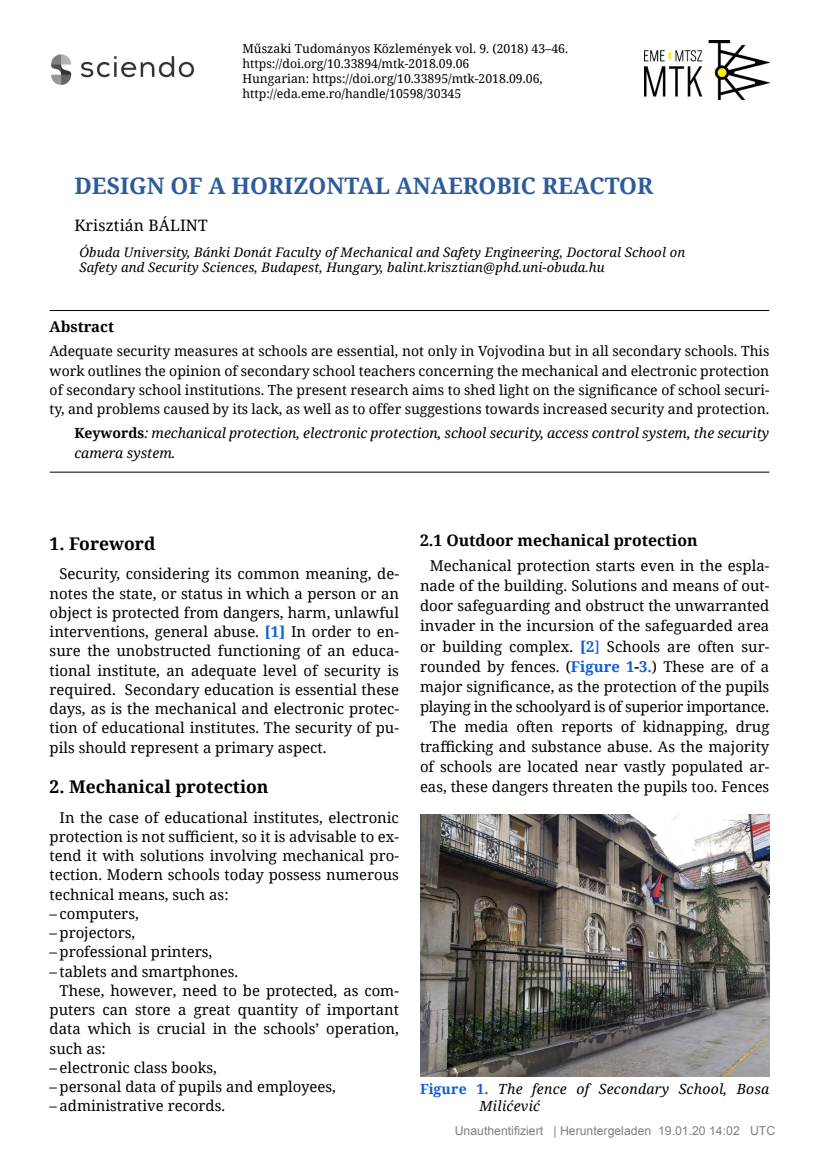
<style>
.page{position:relative;width:819px;height:1161px;background:#fff}
.page>*{position:absolute;margin:0;border:0;box-sizing:border-box;transform-origin:0 0}
.t1{font:700 22.75px "Noto Serif";color:#2c5c9c}
.t2{font:700 17.5px "Noto Serif";color:#000}
.t3{font:700 15.75px "Noto Serif";color:#000}
.t4{font:15.75px "Noto Serif";letter-spacing:.01em;color:#000}
.t5{font:14.88px/19.2px "Noto Serif";color:#000;text-align:justify}
.t6{font:700 14.88px "Noto Serif";color:#000}
.t7{font:14px/19.2px "Noto Serif";color:#000;text-align:justify}
.t8{font:italic 14px/19.2px "Noto Serif";color:#000}
.t9{font:italic 14px/17.5px "Noto Serif";letter-spacing:.02em;color:#000}
.t10{font:italic 13.12px/15.8px "Noto Serif";letter-spacing:.01em;color:#000}
.t11{font:12.25px/14.7px "Noto Serif";color:#000}
.t12{font:12.25px "Arial";color:#808080}
.s1{font-weight:700;font-style:normal}
.s2{font-weight:700;color:#0f5dd8}
.s3{color:#0f5dd8}
.s4{font-weight:700}
.s5{font-weight:700;font-style:normal;color:#0f5dd8}
</style>
<div class="page">
<hr style="left:50px;top:310px;width:719px;height:1px;background:#000">
<hr style="left:50px;top:472px;width:719px;height:1px;background:#000">
<img style="left:645px;top:40px;width:124px;height:59px">
<img style="left:420px;top:814px;width:349px;height:262px">
<img style="left:50px;top:54px;width:144px;height:31px">
<p class="t11" style="left:242px;top:41px;width:327px">Műszaki Tudományos Közlemények vol. 9. (2018) 43–46. https://doi.org/10.33894/mtk-2018.09.06<br>Hungarian: https://doi.org/10.33895/mtk-2018.09.06, http://eda.eme.ro/handle/10598/30345</p>
<h1 class="t1" style="left:74px;top:170px;width:580px">DESIGN OF A HORIZONTAL ANAEROBIC REACTOR</h1>
<p class="t4" style="left:74px;top:214px;width:135px">Krisztián BÁLINT</p>
<p class="t10" style="left:79px;top:244px;width:607px">Óbuda University, Bánki Donát Faculty of Mechanical and Safety Engineering, Doctoral School on<br>Safety and Security Sciences, Budapest, Hungary, balint.krisztian@phd.uni-obuda.hu</p>
<p class="t6" style="left:50px;top:316px;width:66px">Abstract</p>
<p class="t7" style="left:50px;top:341px;width:721px">Adequate security measures at schools are essential, not only in Vojvodina but in all secondary schools. This work outlines the opinion of secondary school teachers concerning the mechanical and electronic protection of secondary school institutions. The present research aims to shed light on the significance of school securi&shy;ty, and problems caused by its lack, as well as to offer suggestions towards increased security and protection.</p>
<p class="t8" style="left:74px;top:423px;width:696px"><span class="s1">Keywords</span>: mechanical protection, electronic protection, school security, access control system, the security camera system.</p>
<p class="t2" style="left:50px;top:531px;width:107px">1. Foreword</p>
<p class="t5" style="left:50px;top:564px;width:351px;text-indent:10px">Security, considering its common meaning, de&shy;notes the state, or status in which a person or an object is protected from dangers, harm, unlawful interventions, general abuse. <span class="s2">[1]</span> In order to en&shy;sure the unobstructed functioning of an educa&shy;tional institute, an adequate level of security is required. Secondary education is essential these days, as is the mechanical and electronic protec&shy;tion of educational institutes. The security of pu&shy;pils should represent a primary aspect.</p>
<p class="t2" style="left:50px;top:775px;width:220px">2. Mechanical protection</p>
<p class="t5" style="left:50px;top:807px;width:351px;text-indent:10px">In the case of educational institutes, electronic protection is not sufficient, so it is advisable to ex&shy;tend it with solutions involving mechanical pro&shy;tection. Modern schools today possess numerous technical means, such as:</p>
<p class="t5" style="left:50px;top:903px;width:91px">– computers,</p>
<p class="t5" style="left:50px;top:922px;width:87px">– projectors,</p>
<p class="t5" style="left:50px;top:942px;width:164px">– professional printers,</p>
<p class="t5" style="left:50px;top:961px;width:190px">– tablets and smartphones.</p>
<p class="t5" style="left:60px;top:980px;width:341px">These, however, need to be protected, as com-</p>
<p class="t5" style="left:50px;top:999px;width:351px">puters can store a great quantity of important</p>
<p class="t5" style="left:50px;top:1019px;width:351px">data which is crucial in the schools’ operation,</p>
<p class="t5" style="left:50px;top:1038px;width:58px">such as:</p>
<p class="t5" style="left:50px;top:1057px;width:169px">– electronic class books,</p>
<p class="t5" style="left:50px;top:1076px;width:288px">– personal data of pupils and employees,</p>
<p class="t5" style="left:50px;top:1096px;width:177px">– administrative records.</p>
<p class="t3" style="left:420px;top:529px;width:279px">2.1 Outdoor mechanical protection</p>
<p class="t5" style="left:420px;top:555px;width:351px;line-height:20.1px;text-align:right">Mechanical protection starts even in the espla&shy;nade of the building. Solutions and means of out&shy;door safeguarding and obstruct the unwarranted invader in the incursion of the safeguarded area or building complex. <span class="s2">[2</span><span class="s3">]</span> Schools are often sur&shy;rounded by fences. (<span class="s2">Figure 1</span><span class="s4">-</span><span class="s2">3.</span>) These are of a major significance, as the protection of the pupils playing in the schoolyard is of superior importance.<br>The media often reports of kidnapping, drug trafficking and substance abuse. As the majority of schools are located near vastly populated ar&shy;eas, these dangers threaten the pupils too. Fences</p>
<p class="t9" style="left:479px;top:1079px;width:291px;text-indent:-60px"><span class="s5">Figure 1.</span> The fence of Secondary School, Bosa<br>Milićević</p>
<p class="t12" style="left:454px;top:1126px;width:322px">Unauthentifiziert | Heruntergeladen 19.01.20 14:02 UTC</p>
</div>
